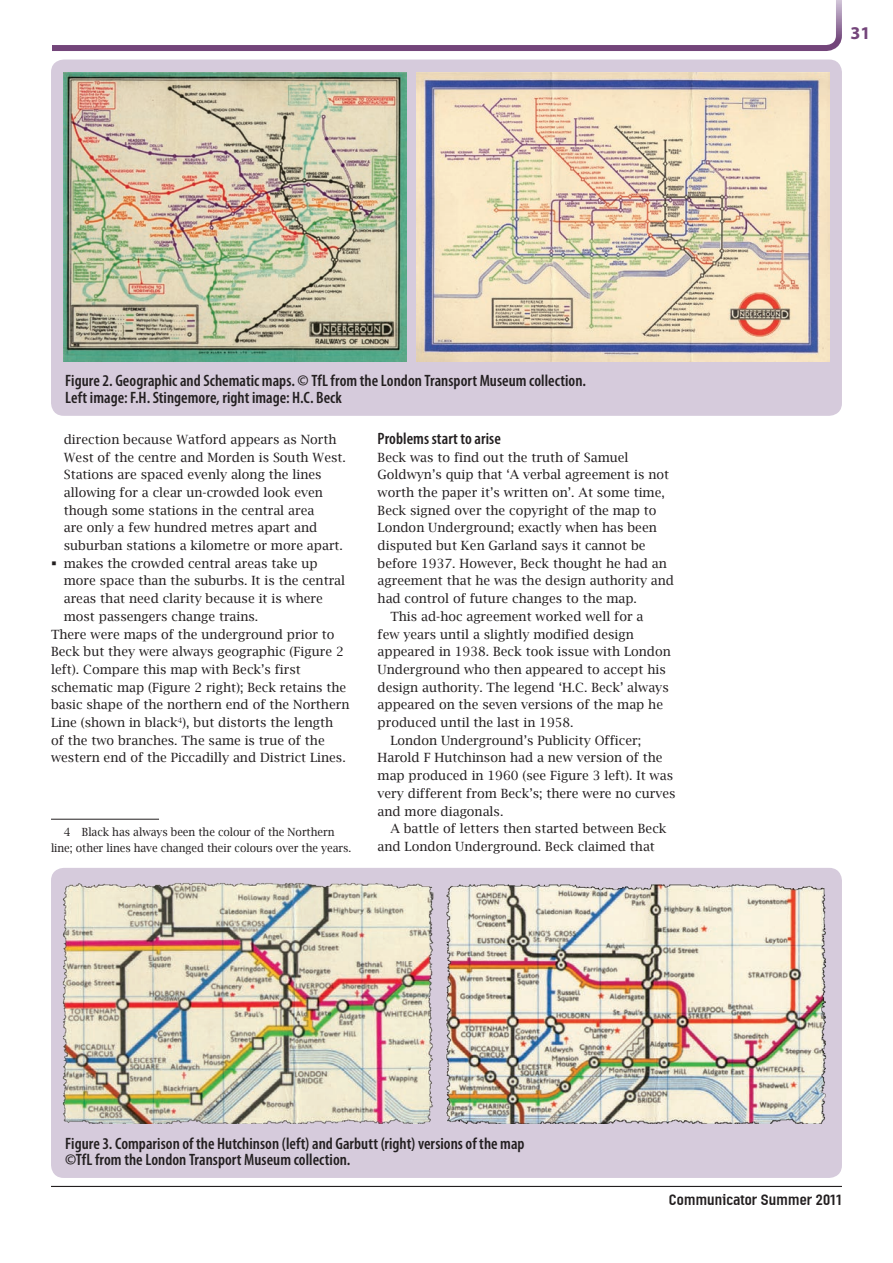
<style>
.page{position:relative;width:893px;height:1263px;background:#fff}
.page>*{position:absolute;margin:0;border:0;box-sizing:border-box;transform-origin:0 0}
.t1{font:700 18px "Myriad Pro";color:#73457a}
.t2{font:600 condensed 16.5px/16.5px "Myriad Pro";letter-spacing:.005em;color:#231f20}
.t3{font:15px "Linotype Ordinar";color:#231f20}
.t4{font:12.75px "Lucida Bright";color:#231f20}
.t5{font:11.25px/16.5px "Lucida Bright";letter-spacing:-.005em;color:#231f20;text-align:center}
</style>
<div class="page">
<svg style="left:52px;top:0;width:790px;height:51px"></svg>
<hr style="left:51px;top:1186px;width:791px;height:1px;background:#231f20">
<hr style="left:51px;top:819px;width:108px;height:1px;background:#231f20">
<div style="left:51px;top:60px;width:791px;height:356px;background:#d6cbdc;border-radius:13px"></div>
<img style="left:63px;top:72px;width:343px;height:289px">
<img style="left:416px;top:72px;width:413px;height:289px">
<div style="left:51px;top:868px;width:791px;height:310px;background:#d6cbdc;border-radius:13px"></div>
<img style="left:62px;top:883px;width:765px;height:241px">
<h1 class="t1" style="left:850px;top:23px;width:21px">31</h1>
<p class="t2" style="left:65px;top:373px;width:522px">Figure 2. Geographic and Schematic maps. © TfL from the London Transport Museum collection.<br>Left image: F.H. Stingemore, right image: H.C. Beck</p>
<p class="t4" style="left:64px;top:432px;width:274px">direction because Watford appears as North</p>
<p class="t4" style="left:64px;top:450px;width:284px">West of the centre and Morden is South West.</p>
<p class="t4" style="left:64px;top:467px;width:259px">Stations are spaced evenly along the lines</p>
<p class="t4" style="left:64px;top:485px;width:261px">allowing for a clear un-crowded look even</p>
<p class="t4" style="left:64px;top:503px;width:252px">though some stations in the central area</p>
<p class="t4" style="left:64px;top:520px;width:255px">are only a few hundred metres apart and</p>
<p class="t4" style="left:64px;top:538px;width:281px">suburban stations a kilometre or more apart.</p>
<p class="t4" style="left:64px;top:556px;width:255px">makes the crowded central areas take up</p>
<p class="t4" style="left:64px;top:574px;width:283px">more space than the suburbs. It is the central</p>
<p class="t4" style="left:64px;top:591px;width:261px">areas that need clarity because it is where</p>
<p class="t4" style="left:64px;top:609px;width:196px">most passengers change trains.</p>
<p class="t4" style="left:51px;top:627px;width:285px">There were maps of the underground prior to</p>
<p class="t4" style="left:51px;top:644px;width:294px">Beck but they were always geographic (Figure 2</p>
<p class="t4" style="left:51px;top:662px;width:251px">left). Compare this map with Beck’s first</p>
<p class="t4" style="left:51px;top:680px;width:297px">schematic map (Figure 2 right); Beck retains the</p>
<p class="t4" style="left:51px;top:697px;width:300px">basic shape of the northern end of the Northern</p>
<p class="t4" style="left:51px;top:715px;width:284px">Line (shown in black<sup>4</sup>), but distorts the length</p>
<p class="t4" style="left:51px;top:733px;width:275px">of the two branches. The same is true of the</p>
<p class="t4" style="left:51px;top:750px;width:296px">western end of the Piccadilly and District Lines.</p>
<p class="t5" style="left:51px;top:823px;width:302px">4 Black has always been the colour of the Northern<br>line; other lines have changed their colours over the years.</p>
<p class="t2" style="left:378px;top:430px;width:125px">Problems start to arise</p>
<p class="t4" style="left:378px;top:450px;width:252px">Beck was to find out the truth of Samuel</p>
<p class="t4" style="left:378px;top:467px;width:293px">Goldwyn’s quip that ‘A verbal agreement is not</p>
<p class="t4" style="left:378px;top:485px;width:289px">worth the paper it’s written on’. At some time,</p>
<p class="t4" style="left:378px;top:503px;width:280px">Beck signed over the copyright of the map to</p>
<p class="t4" style="left:378px;top:520px;width:281px">London Underground; exactly when has been</p>
<p class="t4" style="left:378px;top:538px;width:270px">disputed but Ken Garland says it cannot be</p>
<p class="t4" style="left:378px;top:556px;width:291px">before 1937. However, Beck thought he had an</p>
<p class="t4" style="left:378px;top:574px;width:298px">agreement that he was the design authority and</p>
<p class="t4" style="left:378px;top:591px;width:261px">had control of future changes to the map.</p>
<p class="t4" style="left:390px;top:609px;width:255px">This ad-hoc agreement worked well for a</p>
<p class="t4" style="left:378px;top:627px;width:258px">few years until a slightly modified design</p>
<p class="t4" style="left:378px;top:644px;width:295px">appeared in 1938. Beck took issue with London</p>
<p class="t4" style="left:378px;top:662px;width:290px">Underground who then appeared to accept his</p>
<p class="t4" style="left:378px;top:680px;width:293px">design authority. The legend ‘H.C. Beck’ always</p>
<p class="t4" style="left:378px;top:697px;width:287px">appeared on the seven versions of the map he</p>
<p class="t4" style="left:378px;top:715px;width:198px">produced until the last in 1958.</p>
<p class="t4" style="left:390px;top:733px;width:252px">London Underground’s Publicity Officer;</p>
<p class="t4" style="left:378px;top:751px;width:286px">Harold F Hutchinson had a new version of the</p>
<p class="t4" style="left:378px;top:768px;width:297px">map produced in 1960 (see Figure 3 left). It was</p>
<p class="t4" style="left:378px;top:786px;width:299px">very different from Beck’s; there were no curves</p>
<p class="t4" style="left:378px;top:804px;width:127px">and more diagonals.</p>
<p class="t4" style="left:390px;top:821px;width:278px">A battle of letters then started between Beck</p>
<p class="t4" style="left:378px;top:839px;width:279px">and London Underground. Beck claimed that</p>
<p class="t2" style="left:65px;top:1135px;width:461px">Figure 3. Comparison of the Hutchinson (left) and Garbutt (right) versions of the map ©TfL from the London Transport Museum collection.</p>
<p class="t3" style="left:669px;top:1190px;width:175px">Communicator Summer 2011</p>
</div>
